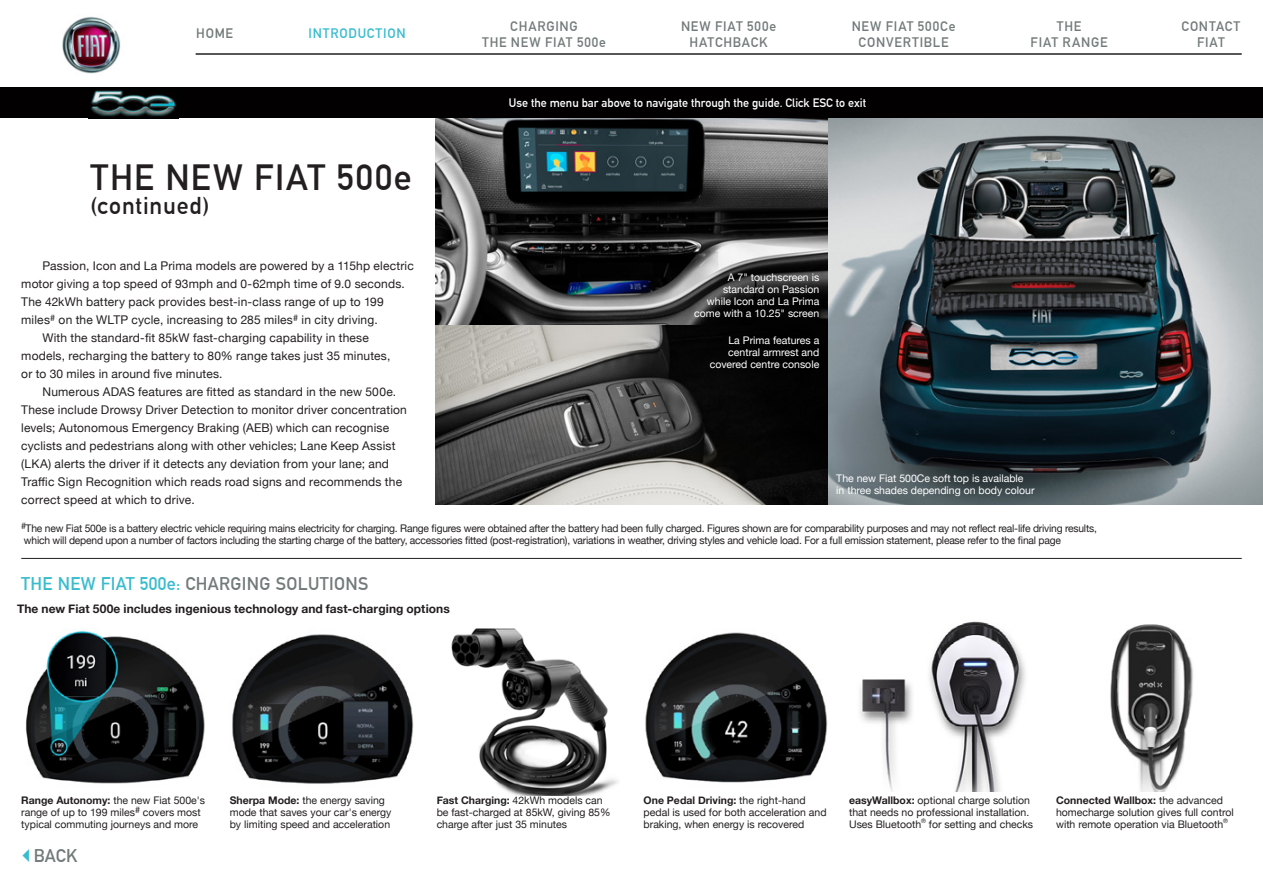
<style>
.page{position:relative;width:1263px;height:893px;background:#fff}
.page>*{position:absolute;margin:0;border:0;box-sizing:border-box;transform-origin:0 0}
.t1{font:700 35.7px "DIN Alternate";letter-spacing:.05em;color:#231f20}
.t2{font:700 23.85px "DIN Alternate";letter-spacing:.035em;color:#231f20}
.t3{font:700 18px "DIN Alternate";letter-spacing:.02em;color:#727b7a}
.t4{font:700 13.5px "DIN Alternate";letter-spacing:.065em;color:#727b7a}
.t5{font:700 13.5px "DIN Alternate";letter-spacing:.06em;color:#39bcce}
.t6{font:12px/18px "Helvetica Neue";letter-spacing:.015em;color:#231f20}
.t7{font:700 12px "Helvetica Neue";letter-spacing:.01em;color:#231f20}
.t8{font:700 12px "DIN Alternate";color:#fff}
.t9{font:10.5px/12px "Helvetica Neue";color:#231f20}
.t10{font:10.5px/12px "Helvetica Neue";letter-spacing:-.02em;color:#231f20}
.t11{font:10.5px/12px "Helvetica Neue";color:#fff;text-align:right}
.s1{color:#39bcce}
.s2{font-weight:700}
</style>
<div class="page">
<div style="left:0;top:87px;width:1263px;height:31px;background:#020001"></div>
<img style="left:91px;top:90px;width:85px;height:27px">
<img style="left:435px;top:118px;width:828px;height:386px">
<img style="left:62px;top:16px;width:59px;height:58px">
<hr style="left:196px;top:53px;width:1046px;height:2px;background:#231f20">
<img style="left:26px;top:630px;width:179px;height:154px">
<img style="left:232px;top:634px;width:182px;height:150px">
<img style="left:451px;top:628px;width:167px;height:168px">
<img style="left:645px;top:632px;width:183px;height:151px">
<img style="left:1110px;top:624px;width:83px;height:167px">
<img style="left:860px;top:621px;width:166px;height:170px">
<hr style="left:21px;top:558px;width:1221px;height:1px;background:#231f20">
<p class="t4" style="left:196px;top:23px;width:38px">HOME</p>
<p class="t5" style="left:309px;top:23px;width:99px">INTRODUCTION</p>
<p class="t1" style="left:90px;top:151px;width:323px">THE NEW FIAT 500e</p>
<p class="t2" style="left:90px;top:188px;width:121px">(continued)</p>
<p class="t6" style="left:21px;top:257px;width:394px;text-indent:21px">Passion, Icon and La Prima models are powered by a 115hp electric motor giving a top speed of 93mph and 0-62mph time of 9.0 seconds.<br>The 42kWh battery pack provides best-in-class range of up to 199 miles<sup>#</sup> on the WLTP cycle, increasing to 285 miles<sup>#</sup> in city driving.</p>
<p class="t6" style="left:21px;top:329px;width:371px;text-indent:21px">With the standard-fit 85kW fast-charging capability in these models, recharging the battery to 80% range takes just 35 minutes, or to 30 miles in around five minutes.</p>
<p class="t6" style="left:21px;top:383px;width:387px;text-indent:21px">Numerous ADAS features are fitted as standard in the new 500e.<br>These include Drowsy Driver Detection to monitor driver concentration levels; Autonomous Emergency Braking (AEB) which can recognise cyclists and pedestrians along with other vehicles; Lane Keep Assist (LKA) alerts the driver if it detects any deviation from your lane; and Traffic Sign Recognition which reads road signs and recommends the correct speed at which to drive.</p>
<p class="t4" style="left:510px;top:16px;width:69px">CHARGING</p>
<p class="t4" style="left:681px;top:16px;width:97px">NEW FIAT 500e</p>
<p class="t4" style="left:852px;top:16px;width:105px">NEW FIAT 500Ce</p>
<p class="t4" style="left:1057px;top:16px;width:26px">THE</p>
<p class="t4" style="left:1181px;top:16px;width:60px">CONTACT</p>
<p class="t4" style="left:482px;top:32px;width:126px">THE NEW FIAT 500e</p>
<p class="t4" style="left:689px;top:32px;width:80px">HATCHBACK</p>
<p class="t4" style="left:858px;top:32px;width:92px">CONVERTIBLE</p>
<p class="t4" style="left:1030px;top:32px;width:78px">FIAT RANGE</p>
<p class="t4" style="left:1197px;top:32px;width:29px">FIAT</p>
<p class="t8" style="left:509px;top:94px;width:359px">Use the menu bar above to navigate through the guide. Click ESC to exit</p>
<p class="t11" style="left:694px;top:272px;width:127px">A 7" touchscreen is standard on Passion<br>while Icon and La Prima come with a 10.25" screen</p>
<p class="t11" style="left:710px;top:335px;width:111px">La Prima features a central armrest and covered centre console</p>
<p class="t11" style="left:836px;top:473px;width:200px;text-align:left">The new Fiat 500Ce soft top is available<br>in three shades depending on body colour</p>
<p class="t10" style="left:21px;top:523px;width:1077px"><sup>#</sup>The new Fiat 500e is a battery electric vehicle requiring mains electricity for charging. Range figures were obtained after the battery had been fully charged. Figures shown are for comparability purposes and may not reflect real-life driving results, which will depend upon a number of factors including the starting charge of the battery, accessories fitted (post-registration), variations in weather, driving styles and vehicle load. For a full emission statement, please refer to the final page</p>
<p class="t3" style="left:21px;top:570px;width:349px"><span class="s1">THE NEW FIAT 500e:</span> CHARGING SOLUTIONS</p>
<p class="t7" style="left:17px;top:599px;width:434px">The new Fiat 500e includes ingenious technology and fast-charging options</p>
<p class="t9" style="left:21px;top:795px;width:185px"><span class="s2">Range Autonomy:</span> the new Fiat 500e's range of up to 199 miles<sup>#</sup> covers most typical commuting journeys and more</p>
<p class="t9" style="left:230px;top:795px;width:163px"><span class="s2">Sherpa Mode:</span> the energy saving mode that saves your car's energy by limiting speed and acceleration</p>
<p class="t9" style="left:437px;top:795px;width:175px"><span class="s2">Fast Charging:</span> 42kWh models can be fast-charged at 85kW, giving 85% charge after just 35 minutes</p>
<p class="t9" style="left:644px;top:795px;width:185px"><span class="s2">One Pedal Driving:</span> the right-hand pedal is used for both acceleration and braking, when energy is recovered</p>
<p class="t9" style="left:849px;top:795px;width:186px"><span class="s2">easyWallbox:</span> optional charge solution that needs no professional installation.<br>Uses Bluetooth<sup>®</sup> for setting and checks</p>
<p class="t9" style="left:1056px;top:795px;width:179px"><span class="s2">Connected Wallbox:</span> the advanced homecharge solution gives full control with remote operation via Bluetooth<sup>®</sup></p>
<p class="t3" style="left:34px;top:842px;width:45px">BACK</p>
</div>
